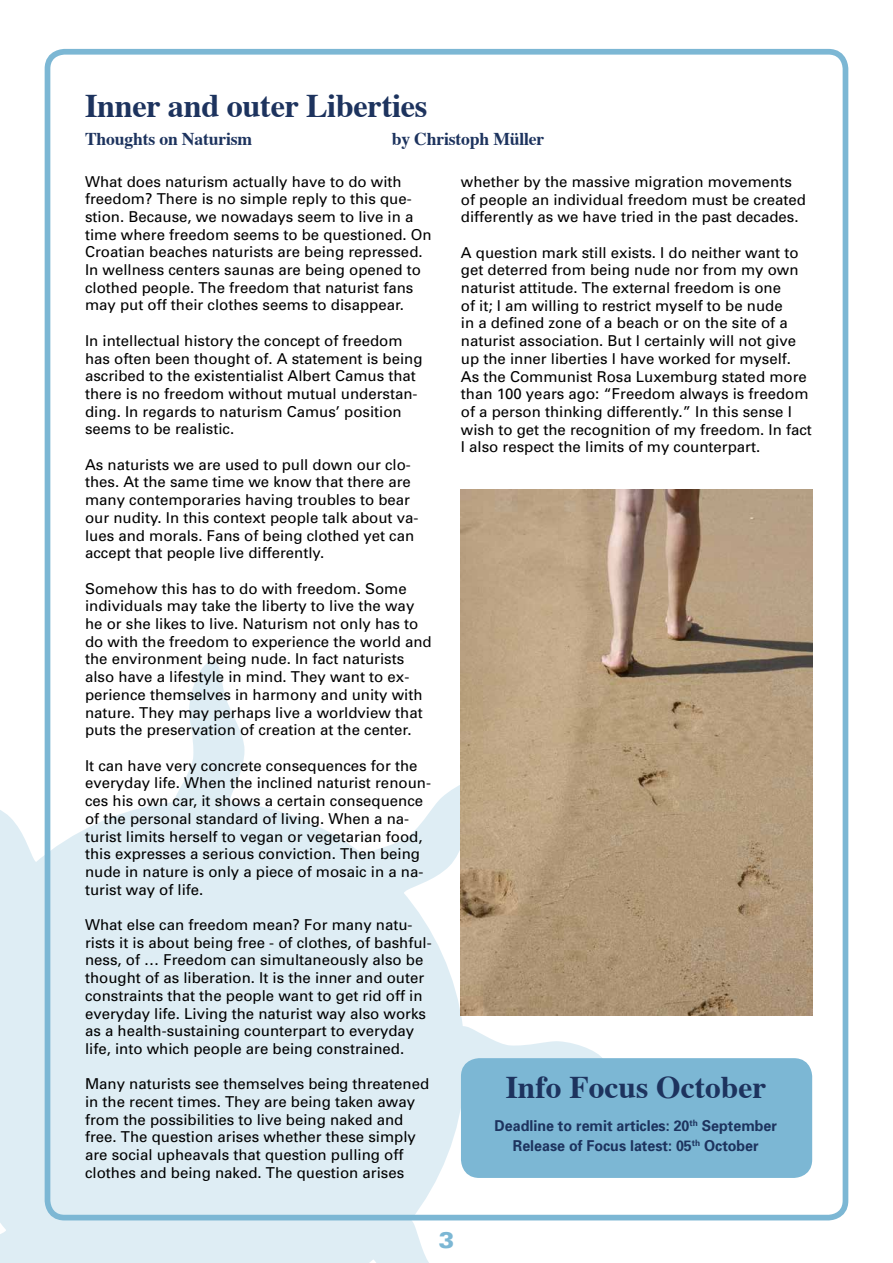
<style>
.page{position:relative;width:893px;height:1263px;background:#fff}
.page>*{position:absolute;margin:0;border:0;box-sizing:border-box;transform-origin:0 0}
.t1{font:700 33px "Times";letter-spacing:-.01em;color:#1d335e}
.t2{font:700 31.5px "Times";color:#1d335e}
.t3{font:900 expanded 22.5px "Univers";color:#7cb7d4;scale:.95 1}
.t4{font:700 18px "Times";letter-spacing:-.01em;color:#1d335e}
.t5{font:15px/17.7px "Univers";color:#000}
.t6{font:700 15px/19.5px "Univers";color:#1d335e;text-align:center;scale:.95 1}
</style>
<div class="page">
<svg style="left:0;top:660px;width:607px;height:603px"></svg>
<div style="left:45px;top:49px;width:803px;height:1171px;border:6px solid #7cb7d4;border-radius:17px"></div>
<img style="left:460px;top:489px;width:352px;height:527px">
<div style="left:462px;top:1059px;width:349px;height:117px;background:#7cb7d4;border-radius:17px"></div>
<div style="left:461px;top:1058px;width:351px;height:120px;border:3px solid #7cb7d4;border-radius:17px"></div>
<h1 class="t1" style="left:85px;top:74px;width:344px">Inner and outer Liberties</h1>
<p class="t4" style="left:85px;top:122px;width:169px">Thoughts on Naturism</p>
<p class="t4" style="left:392px;top:122px;width:154px">by Christoph Müller</p>
<p class="t5" style="left:461px;top:173px;width:347px">whether by the massive migration movements of people an individual freedom must be created differently as we have tried in the past decades.</p>
<p class="t5" style="left:461px;top:244px;width:352px">A question mark still exists. I do neither want to get deterred from being nude nor from my own naturist attitude. The external freedom is one<br>of it; I am willing to restrict myself to be nude<br>in a defined zone of a beach or on the site of a naturist association. But I certainly will not give up the inner liberties I have worked for myself.<br>As the Communist Rosa Luxemburg stated more than 100 years ago: “Freedom always is freedom of a person thinking differently.” In this sense I wish to get the recognition of my freedom. In fact I also respect the limits of my counterpart.</p>
<p class="t5" style="left:85px;top:172px;width:348px">What does naturism actually have to do with freedom? There is no simple reply to this que&shy;stion. Because, we nowadays seem to live in a time where freedom seems to be questioned. On Croatian beaches naturists are being repressed.<br>In wellness centers saunas are being opened to clothed people. The freedom that naturist fans may put off their clothes seems to disappear.</p>
<p class="t5" style="left:85px;top:332px;width:339px">In intellectual history the concept of freedom has often been thought of. A statement is being ascribed to the existentialist Albert Camus that there is no freedom without mutual understan&shy;ding. In regards to naturism Camus’ position seems to be realistic.</p>
<p class="t5" style="left:85px;top:456px;width:335px">As naturists we are used to pull down our clo&shy;thes. At the same time we know that there are many contemporaries having troubles to bear our nudity. In this context people talk about va&shy;lues and morals. Fans of being clothed yet can accept that people live differently.</p>
<p class="t5" style="left:85px;top:580px;width:348px">Somehow this has to do with freedom. Some individuals may take the liberty to live the way he or she likes to live. Naturism not only has to do with the freedom to experience the world and the environment being nude. In fact naturists also have a lifestyle in mind. They want to ex&shy;perience themselves in harmony and unity with nature. They may perhaps live a worldview that puts the preservation of creation at the center.</p>
<p class="t5" style="left:85px;top:757px;width:347px">It can have very concrete consequences for the everyday life. When the inclined naturist renoun&shy;ces his own car, it shows a certain consequence of the personal standard of living. When a na&shy;turist limits herself to vegan or vegetarian food, this expresses a serious conviction. Then being nude in nature is only a piece of mosaic in a na&shy;turist way of life.</p>
<p class="t5" style="left:85px;top:916px;width:348px">What else can freedom mean? For many natu&shy;rists it is about being free - of clothes, of bashful&shy;ness, of … Freedom can simultaneously also be thought of as liberation. It is the inner and outer constraints that the people want to get rid off in everyday life. Living the naturist way also works as a health-sustaining counterpart to everyday life, into which people are being constrained.</p>
<p class="t5" style="left:85px;top:1075px;width:346px">Many naturists see themselves being threatened in the recent times. They are being taken away from the possibilities to live being naked and free. The question arises whether these simply are social upheavals that question pulling off clothes and being naked. The question arises</p>
<h2 class="t2" style="left:506px;top:1057px;width:262px">Info Focus October</h2>
<p class="t6" style="left:495px;top:1116px;width:299px">Deadline to remit articles: 20<sup>th</sup> September<br>Release of Focus latest: 05<sup>th</sup> October</p>
<h3 class="t3" style="left:439px;top:1227px;width:18px">3</h3>
</div>
